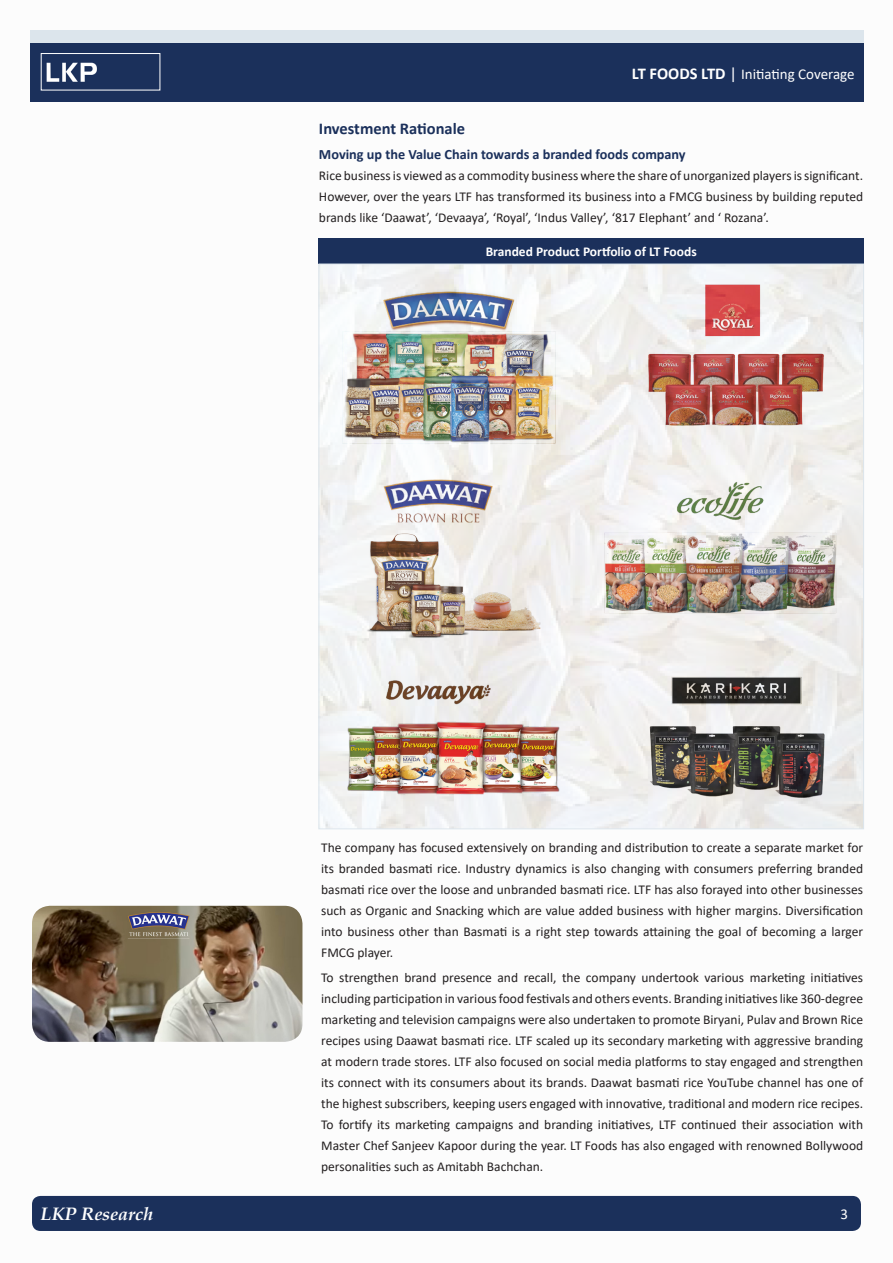
<style>
.page{position:relative;width:893px;height:1263px;background:#fff}
.page>*{position:absolute;margin:0;border:0;box-sizing:border-box;transform-origin:0 0}
.t1{font:italic 700 18px "Book Antiqua";color:#fff}
.Paragraph_Head_2{font:700 16.5px "Calibri";color:#1b305b}
.t2{font:15px "Calibri";color:#fff}
.Paragraph_Head{font:700 14.25px "Calibri";color:#1b305b}
.Paragraph{font:13.5px/21px "Calibri";color:#231f20;text-align:justify}
.Table_Head__White{font:700 13.5px "Calibri";color:#fff}
.s1{font-weight:700;font-size:16.5px}
.s2{font-size:16.5px}
</style>
<div class="page">
<div style="left:30px;top:42px;width:833px;height:59px;background:#1b305b"></div>
<div style="left:30px;top:30px;width:833px;height:12px;background:#dce5ec"></div>
<img style="left:46px;top:62px;width:51px;height:20px">
<div style="left:41px;top:53px;width:119px;height:37px;border:1px solid #fff"></div>
<div style="left:32px;top:1196px;width:829px;height:35px;background:#1b305b;border-radius:9px"></div>
<img style="left:32px;top:906px;width:270px;height:136px">
<div style="left:319px;top:238px;width:545px;height:26px;background:#1b305b"></div>
<img style="left:321px;top:266px;width:541px;height:561px">
<p class="t2" style="left:632px;top:64px;width:224px"><span class="s1">LT FOODS LTD</span> <span class="s2">|</span> Initiating Coverage</p>
<p class="Paragraph_Head_2" style="left:319px;top:116px;width:148px">Investment Rationale</p>
<p class="Paragraph_Head" style="left:319px;top:144px;width:368px">Moving up the Value Chain towards a branded foods company</p>
<p class="Paragraph" style="left:319px;top:164px;width:546px">Rice business is viewed as a commodity business where the share of unorganized players is significant.<br>However, over the years LTF has transformed its business into a FMCG business by building reputed brands like ‘Daawat’, ‘Devaaya’, ‘Royal’, ‘Indus Valley’, ‘817 Elephant’ and ‘ Rozana’.</p>
<p class="Table_Head__White" style="left:486px;top:242px;width:213px">Branded Product Portfolio of LT Foods</p>
<p class="Paragraph" style="left:321px;top:837px;width:544px">The company has focused extensively on branding and distribution to create a separate market for its branded basmati rice. Industry dynamics is also changing with consumers preferring branded basmati rice over the loose and unbranded basmati rice. LTF has also forayed into other businesses such as Organic and Snacking which are value added business with higher margins. Diversification into business other than Basmati is a right step towards attaining the goal of becoming a larger FMCG player.</p>
<p class="Paragraph" style="left:321px;top:967px;width:544px">To strengthen brand presence and recall, the company undertook various marketing initiatives including participation in various food festivals and others events. Branding initiatives like 360-degree marketing and television campaigns were also undertaken to promote Biryani, Pulav and Brown Rice recipes using Daawat basmati rice. LTF scaled up its secondary marketing with aggressive branding at modern trade stores. LTF also focused on social media platforms to stay engaged and strengthen its connect with its consumers about its brands. Daawat basmati rice YouTube channel has one of the highest subscribers, keeping users engaged with innovative, traditional and modern rice recipes.<br>To fortify its marketing campaigns and branding initiatives, LTF continued their association with Master Chef Sanjeev Kapoor during the year. LT Foods has also engaged with renowned Bollywood personalities such as Amitabh Bachchan.</p>
<h1 class="t1" style="left:41px;top:1201px;width:114px">LKP Research</h1>
<p class="t2" style="left:840px;top:1204px;width:9px">3</p>
</div>
